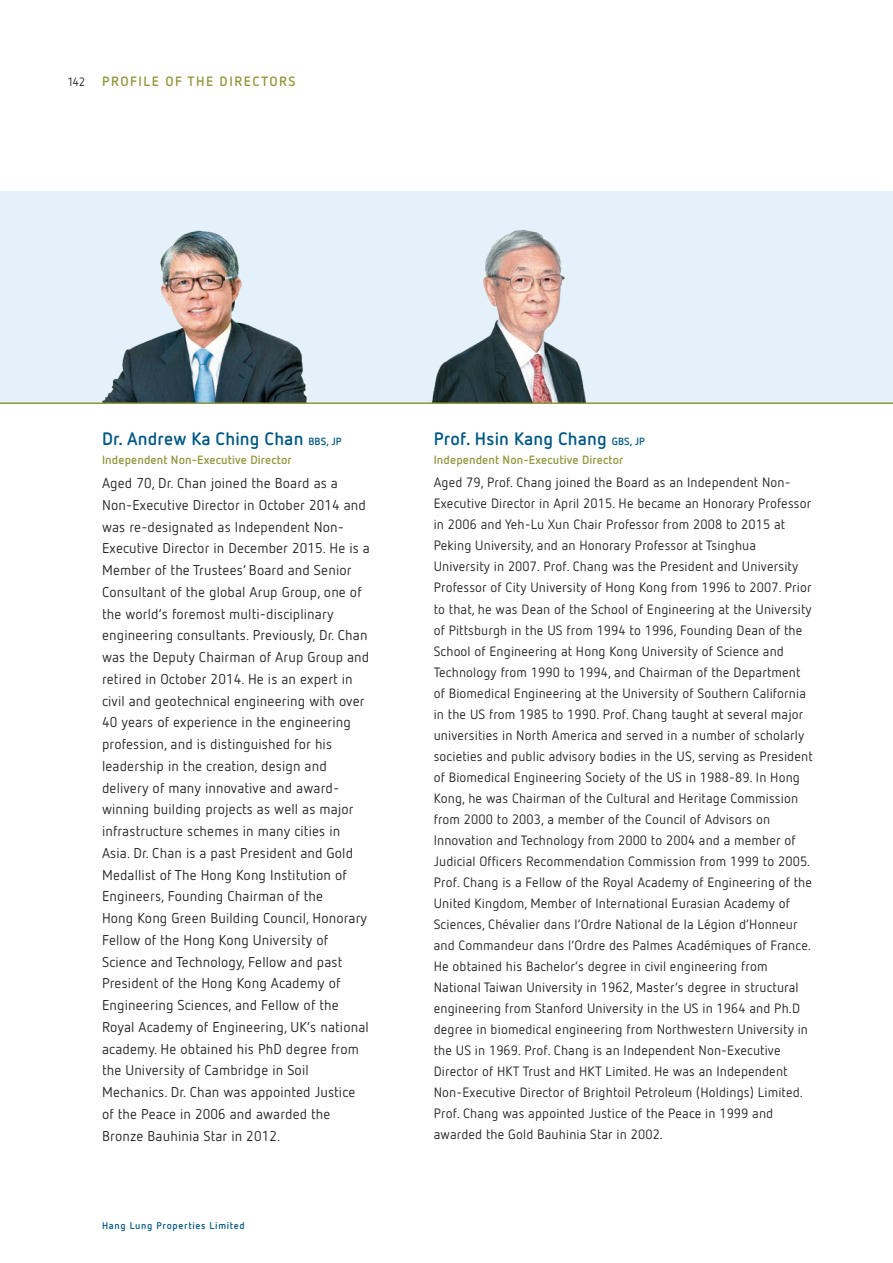
<style>
.page{position:relative;width:893px;height:1263px;background:#fff}
.page>*{position:absolute;margin:0;border:0;box-sizing:border-box;transform-origin:0 0}
.t1{font:700 18px "Netto OT";letter-spacing:.01em;color:#005883}
.t2{font:14.25px/21.8px "Netto OT";letter-spacing:.01em;color:#221f20}
.t3{font:13.5px/21px "Netto OT";letter-spacing:.01em;color:#221f20}
.t4{font:700 13.5px "Netto OT";letter-spacing:.11em;color:#90973d}
.t5{font:700 12px "Netto OT";letter-spacing:.01em;color:#90973d}
.t6{font:12px "Netto OT";color:#221f20}
.t7{font:700 9.75px "Netto OT";letter-spacing:.075em;color:#005883}
.s1{font-size:10.5px}
</style>
<div class="page">
<div style="left:0;top:191px;width:893px;height:213px;background:#e4f1fa"></div>
<img style="left:102px;top:230px;width:205px;height:172px">
<img style="left:432px;top:229px;width:154px;height:173px">
<hr style="left:0;top:402px;width:893px;height:2px;background:#90973d">
<p class="t6" style="left:68px;top:74px;width:18px">142</p>
<p class="t4" style="left:102px;top:73px;width:195px">PROFILE OF THE DIRECTORS</p>
<h1 class="t1" style="left:102px;top:427px;width:241px">Dr. Andrew Ka Ching Chan <span class="s1">BBS, JP</span></h1>
<p class="t5" style="left:102px;top:452px;width:191px">Independent Non-Executive Director</p>
<p class="t2" style="left:102px;top:472px;width:269px">Aged 70, Dr. Chan joined the Board as a Non-Executive Director in October 2014 and was re-designated as Independent Non-Executive Director in December 2015. He is a Member of the Trustees’ Board and Senior Consultant of the global Arup Group, one of the world’s foremost multi-disciplinary engineering consultants. Previously, Dr. Chan was the Deputy Chairman of Arup Group and retired in October 2014. He is an expert in civil and geotechnical engineering with over 40 years of experience in the engineering profession, and is distinguished for his leadership in the creation, design and delivery of many innovative and award&shy;winning building projects as well as major infrastructure schemes in many cities in Asia. Dr. Chan is a past President and Gold Medallist of The Hong Kong Institution of Engineers, Founding Chairman of the<br>Hong Kong Green Building Council, Honorary Fellow of the Hong Kong University of Science and Technology, Fellow and past President of the Hong Kong Academy of Engineering Sciences, and Fellow of the Royal Academy of Engineering, UK’s national academy. He obtained his PhD degree from the University of Cambridge in Soil Mechanics. Dr. Chan was appointed Justice of the Peace in 2006 and awarded the Bronze Bauhinia Star in 2012.</p>
<p class="t7" style="left:102px;top:1219px;width:144px">Hang Lung Properties Limited</p>
<h1 class="t1" style="left:434px;top:427px;width:213px">Prof. Hsin Kang Chang <span class="s1">GBS, JP</span></h1>
<p class="t5" style="left:434px;top:452px;width:191px">Independent Non-Executive Director</p>
<p class="t3" style="left:434px;top:472px;width:380px">Aged 79, Prof. Chang joined the Board as an Independent Non-Executive Director in April 2015. He became an Honorary Professor in 2006 and Yeh-Lu Xun Chair Professor from 2008 to 2015 at Peking University, and an Honorary Professor at Tsinghua University in 2007. Prof. Chang was the President and University Professor of City University of Hong Kong from 1996 to 2007. Prior to that, he was Dean of the School of Engineering at the University of Pittsburgh in the US from 1994 to 1996, Founding Dean of the School of Engineering at Hong Kong University of Science and Technology from 1990 to 1994, and Chairman of the Department of Biomedical Engineering at the University of Southern California in the US from 1985 to 1990. Prof. Chang taught at several major universities in North America and served in a number of scholarly societies and public advisory bodies in the US, serving as President of Biomedical Engineering Society of the US in 1988-89. In Hong Kong, he was Chairman of the Cultural and Heritage Commission from 2000 to 2003, a member of the Council of Advisors on Innovation and Technology from 2000 to 2004 and a member of Judicial Officers Recommendation Commission from 1999 to 2005.<br>Prof. Chang is a Fellow of the Royal Academy of Engineering of the United Kingdom, Member of International Eurasian Academy of Sciences, Chévalier dans l’Ordre National de la Légion d’Honneur and Commandeur dans l’Ordre des Palmes Académiques of France.<br>He obtained his Bachelor’s degree in civil engineering from National Taiwan University in 1962, Master’s degree in structural engineering from Stanford University in the US in 1964 and Ph.D degree in biomedical engineering from Northwestern University in the US in 1969. Prof. Chang is an Independent Non-Executive Director of HKT Trust and HKT Limited. He was an Independent Non-Executive Director of Brightoil Petroleum (Holdings) Limited.<br>Prof. Chang was appointed Justice of the Peace in 1999 and awarded the Gold Bauhinia Star in 2002.</p>
</div>
